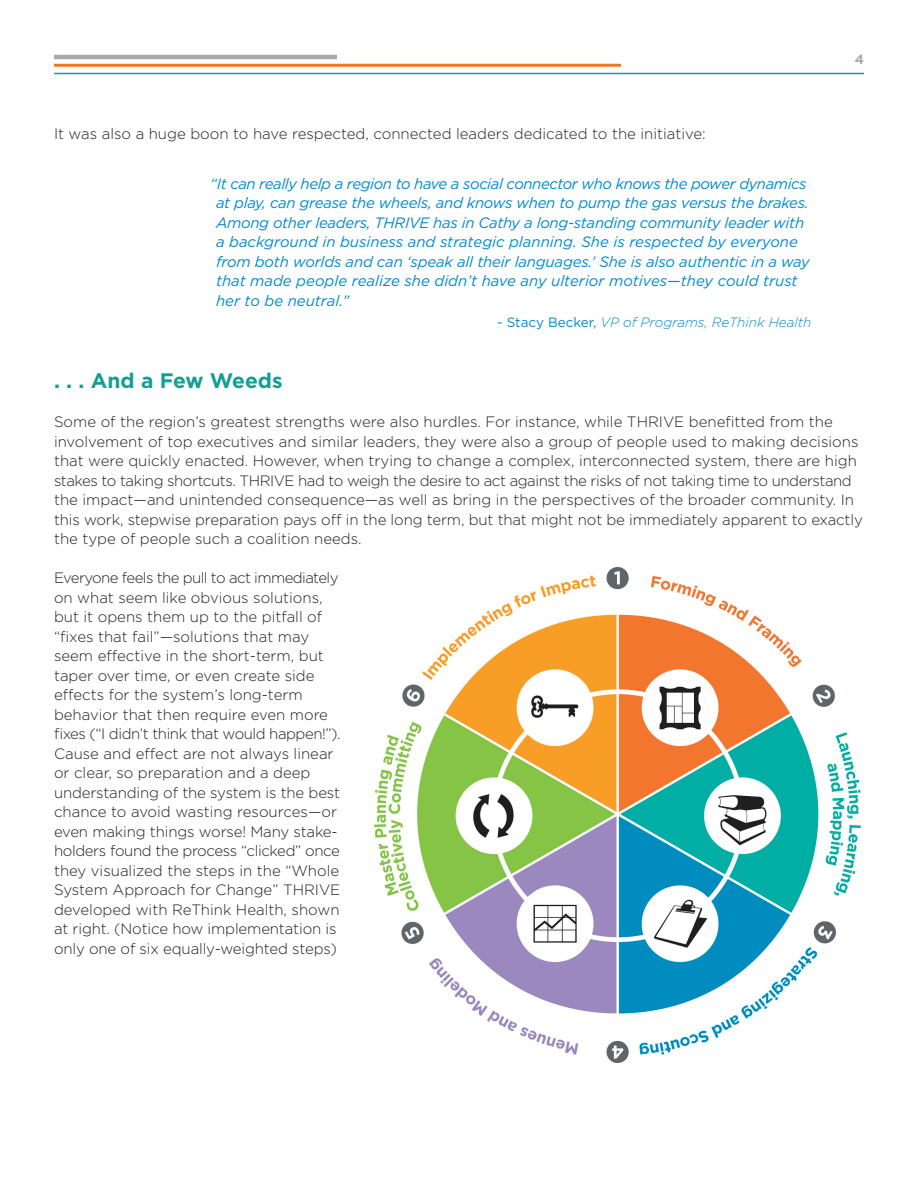
<style>
.page{position:relative;width:918px;height:1188px;background:#fff}
.page>*{position:absolute;margin:0;border:0;box-sizing:border-box;transform-origin:0 0}
.t1{font:700 21px "Gotham";color:#129f96}
.t2{font:300 15px/19.5px "Gotham";color:#231f20}
.t3{font:italic 15px/19.5px "Gotham";letter-spacing:-.02em;color:#0089cf}
.t4{font:italic 300 13.5px "Gotham";color:#0089cf}
.t5{font:700 13.5px "Gotham";color:#a8a9ad}
.s1{font-weight:400;font-style:normal}
</style>
<div class="page">
<hr style="left:54px;top:55px;width:283px;height:4px;background:#a8a9ad">
<hr style="left:54px;top:64px;width:567px;height:3px;background:#f47521">
<hr style="left:54px;top:73px;width:810px;height:1px;background:#129f96">
<img style="left:375px;top:567px;width:485px;height:496px">
<p class="t2" style="left:54px;top:124px;width:653px">It was also a huge boon to have respected, connected leaders dedicated to the initiative:</p>
<p class="t3" style="left:216px;top:174px;width:595px;text-indent:-6px">“It can really help a region to have a social connector who knows the power dynamics at play, can grease the wheels, and knows when to pump the gas versus the brakes.<br>Among other leaders, THRIVE has in Cathy a long-standing community leader with a background in business and strategic planning. She is respected by everyone from both worlds and can ‘speak all their languages.’ She is also authentic in a way that made people realize she didn’t have any ulterior motives—they could trust her to be neutral.”</p>
<p class="t4" style="left:497px;top:314px;width:316px"><span class="s1">- Stacy Becker,</span> VP of Programs, ReThink Health</p>
<p class="t5" style="left:855px;top:51px;width:11px">4</p>
<h1 class="t1" style="left:54px;top:369px;width:230px">. . . And a Few Weeds</h1>
<p class="t2" style="left:54px;top:412px;width:810px">Some of the region’s greatest strengths were also hurdles. For instance, while THRIVE benefitted from the involvement of top executives and similar leaders, they were also a group of people used to making decisions that were quickly enacted. However, when trying to change a complex, interconnected system, there are high stakes to taking shortcuts. THRIVE had to weigh the desire to act against the risks of not taking time to understand the impact—and unintended consequence—as well as bring in the perspectives of the broader community. In this work, stepwise preparation pays off in the long term, but that might not be immediately apparent to exactly the type of people such a coalition needs.</p>
<p class="t2" style="left:54px;top:568px;width:288px">Everyone feels the pull to act immediately on what seem like obvious solutions, but it opens them up to the pitfall of “fixes that fail”—solutions that may seem effective in the short-term, but taper over time, or even create side effects for the system’s long-term behavior that then require even more fixes (“I didn’t think that would happen!”).<br>Cause and effect are not always linear or clear, so preparation and a deep understanding of the system is the best chance to avoid wasting resources—or even making things worse! Many stake&shy;holders found the process “clicked” once they visualized the steps in the “Whole System Approach for Change” THRIVE developed with ReThink Health, shown at right. (Notice how implementation is only one of six equally-weighted steps)</p>
</div>
